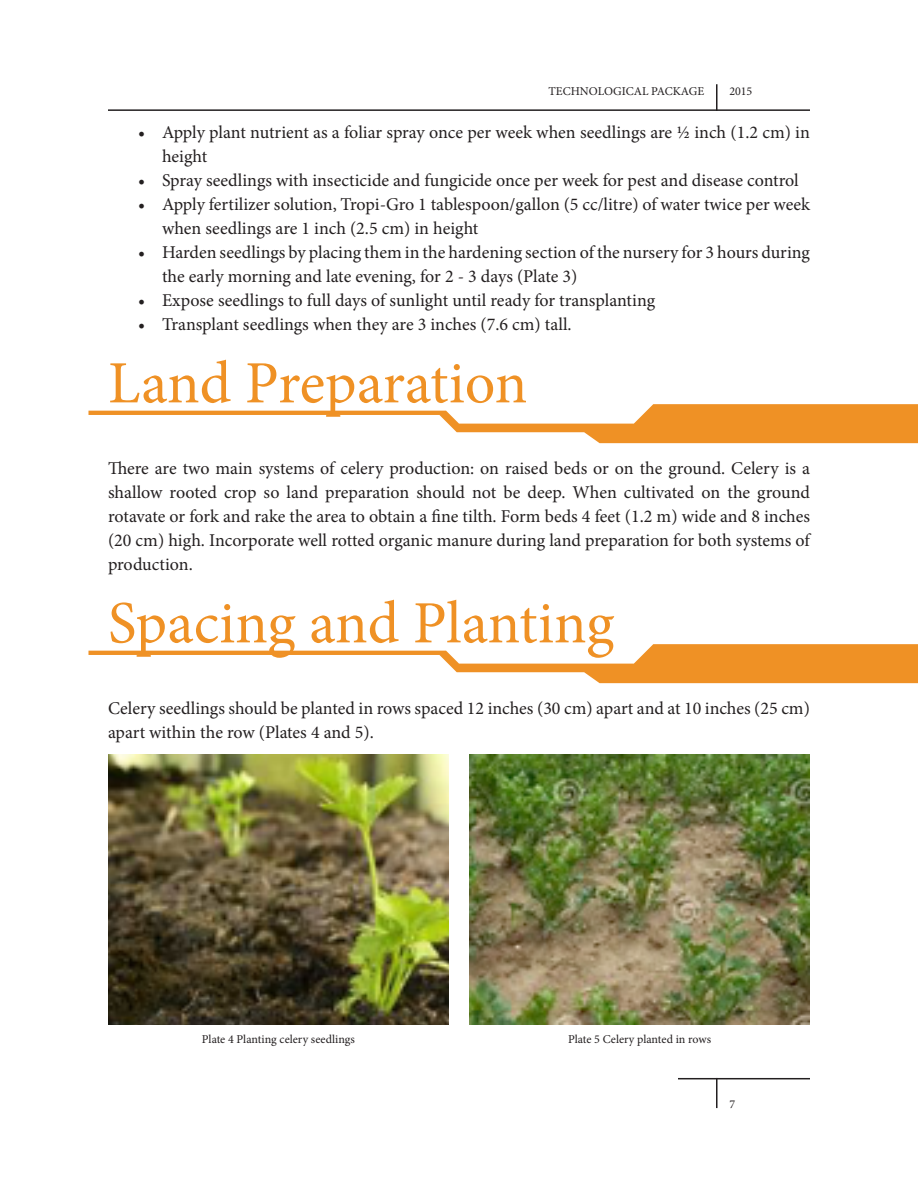
<style>
.page{position:relative;width:918px;height:1188px;background:#fff}
.page>*{position:absolute;margin:0;border:0;box-sizing:border-box;transform-origin:0 0}
.Paragraph_Style_1{font:60px "Minion Pro";letter-spacing:-.005em;color:#ef9125}
.Heading{font:60px "Minion Pro";letter-spacing:-.005em;color:#ef9125}
.Paragraph_Style_1-2{font:18px/24px "Minion Pro";color:#231f20}
.t1{font:12px "Minion Pro";color:#231f20}
</style>
<div class="page">
<hr style="left:678px;top:1078px;width:132px;height:1px;background:#231f20">
<hr style="left:716px;top:1078px;width:2px;height:30px;background:#231f20">
<hr style="left:108px;top:109px;width:702px;height:2px;background:#231f20">
<hr style="left:716px;top:84px;width:2px;height:27px;background:#231f20">
<svg style="left:88px;top:404px;width:830px;height:39px"></svg>
<svg style="left:88px;top:644px;width:830px;height:39px"></svg>
<img style="left:108px;top:755px;width:341px;height:270px">
<img style="left:469px;top:755px;width:341px;height:270px">
<p class="t1" style="left:549px;top:83px;width:157px">TECHNOLOGICAL PACKAGE</p>
<p class="t1" style="left:729px;top:83px;width:25px">2015</p>
<p class="Paragraph_Style_1-2" style="left:162px;top:121px;width:649px;text-indent:-24px">• Apply plant nutrient as a foliar spray once per week when seedlings are ½ inch (1.2 cm) in height</p>
<p class="Paragraph_Style_1-2" style="left:138px;top:169px;width:662px">• Spray seedlings with insecticide and fungicide once per week for pest and disease control</p>
<p class="Paragraph_Style_1-2" style="left:162px;top:193px;width:650px;text-indent:-24px">• Apply fertilizer solution, Tropi-Gro 1 tablespoon/gallon (5 cc/litre) of water twice per week when seedlings are 1 inch (2.5 cm) in height</p>
<p class="Paragraph_Style_1-2" style="left:162px;top:241px;width:650px;text-indent:-24px">• Harden seedlings by placing them in the hardening section of the nursery for 3 hours during the early morning and late evening, for 2 - 3 days (Plate 3)</p>
<p class="Paragraph_Style_1-2" style="left:138px;top:289px;width:518px">• Expose seedlings to full days of sunlight until ready for transplanting</p>
<p class="Paragraph_Style_1-2" style="left:138px;top:313px;width:435px">• Transplant seedlings when they are 3 inches (7.6 cm) tall.</p>
<p class="Heading" style="left:108px;top:343px;width:421px">Land Preparation</p>
<p class="Paragraph_Style_1-2" style="left:108px;top:457px;width:704px;text-align:justify">There are two main systems of celery production: on raised beds or on the ground. Celery is a shallow rooted crop so land preparation should not be deep. When cultivated on the ground rotavate or fork and rake the area to obtain a fine tilth. Form beds 4 feet (1.2 m) wide and 8 inches (20 cm) high. Incorporate well rotted organic manure during land preparation for both systems of production.</p>
<p class="Paragraph_Style_1" style="left:108px;top:583px;width:508px">Spacing and Planting</p>
<p class="Paragraph_Style_1-2" style="left:108px;top:697px;width:703px">Celery seedlings should be planted in rows spaced 12 inches (30 cm) apart and at 10 inches (25 cm) apart within the row (Plates 4 and 5).</p>
<p class="t1" style="left:202px;top:1031px;width:154px">Plate 4 Planting celery seedlings</p>
<p class="t1" style="left:568px;top:1031px;width:145px">Plate 5 Celery planted in rows</p>
<p class="t1" style="left:729px;top:1096px;width:7px">7</p>
</div>
